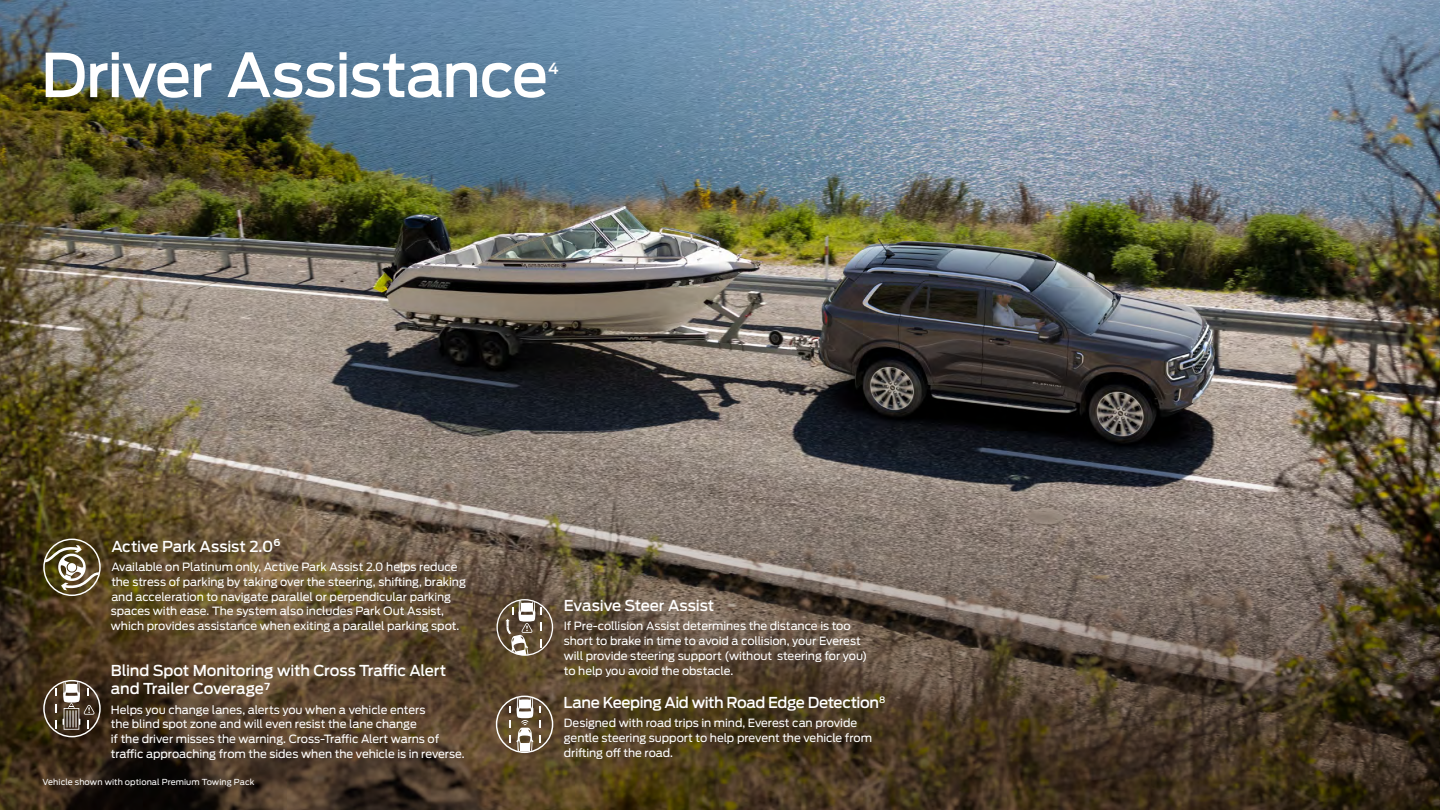
<style>
.page{position:relative;width:1440px;height:810px;background:#fff}
.page>*{position:absolute;margin:0;border:0;box-sizing:border-box;transform-origin:0 0}
.t1{font:500 60px "Ford Antenna";letter-spacing:-.02em;color:#fff}
.t2{font:600 15.3px "Ford Antenna";color:#fff}
.t3{font:500 15px/18.3px "Ford Antenna";letter-spacing:-.015em;color:#fff}
.t4{font:11.32px/14.8px "Ford Antenna";letter-spacing:-.005em;color:#fff}
.t5{font:8.25px "Ford Antenna";letter-spacing:.005em;color:#fff}
</style>
<div class="page">
<img style="left:0;top:0;width:1440px;height:31px">
<img style="left:0;top:31px;width:1440px;height:779px">
<svg style="left:496px;top:696px;width:57px;height:57px"></svg>
<svg style="left:496px;top:599px;width:57px;height:57px;background:#807260"></svg>
<svg style="left:43px;top:539px;width:58px;height:57px"></svg>
<svg style="left:43px;top:680px;width:58px;height:57px;background:#685b4c"></svg>
<h1 class="t1" style="left:41px;top:23px;width:509px">Driver Assistance</h1>
<h2 class="t2" style="left:548px;top:55px;width:12px">4</h2>
<h3 class="t3" style="left:111px;top:536px;width:171px">Active Park Assist 2.0<sup>6</sup></h3>
<p class="t4" style="left:111px;top:558px;width:357px">Available on Platinum only, Active Park Assist 2.0 helps reduce the stress of parking by taking over the steering, shifting, braking and acceleration to navigate parallel or perpendicular parking spaces with ease. The system also includes Park Out Assist, which provides assistance when exiting a parallel parking spot.</p>
<h3 class="t3" style="left:111px;top:660px;width:337px">Blind Spot Monitoring with Cross Traffic Alert and Trailer Coverage<sup>7</sup></h3>
<p class="t4" style="left:111px;top:701px;width:355px">Helps you change lanes, alerts you when a vehicle enters<br>the blind spot zone and will even resist the lane change<br>if the driver misses the warning. Cross-Traffic Alert warns of traffic approaching from the sides when the vehicle is in reverse.</p>
<p class="t5" style="left:43px;top:775px;width:213px">Vehicle shown with optional Premium Towing Pack</p>
<h3 class="t3" style="left:564px;top:595px;width:152px">Evasive Steer Assist</h3>
<p class="t4" style="left:564px;top:617px;width:305px">If Pre-collision Assist determines the distance is too short to brake in time to avoid a collision, your Everest will provide steering support (without steering for you) to help you avoid the obstacle.</p>
<h3 class="t3" style="left:564px;top:692px;width:323px">Lane Keeping Aid with Road Edge Detection<sup>8</sup></h3>
<p class="t4" style="left:564px;top:714px;width:310px">Designed with road trips in mind, Everest can provide gentle steering support to help prevent the vehicle from drifting off the road.</p>
</div>
